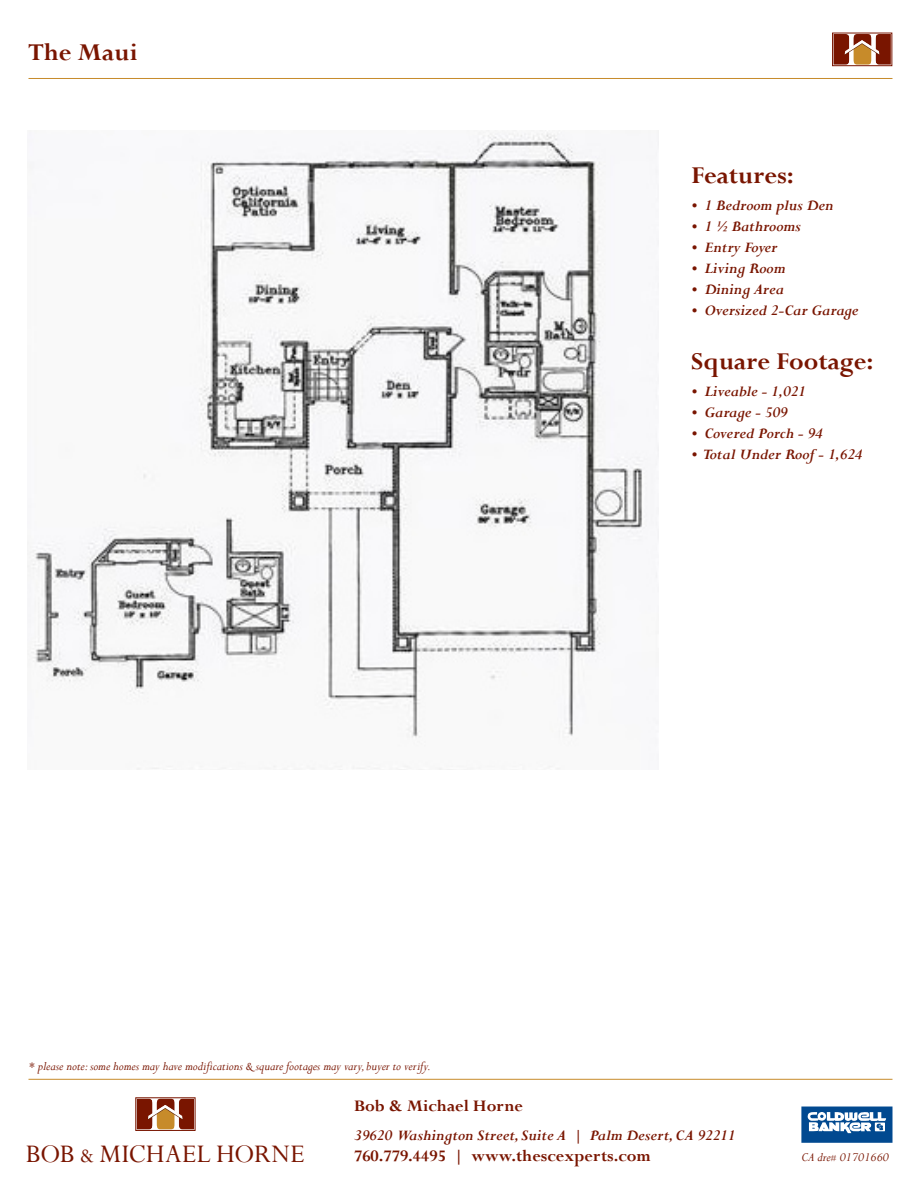
<style>
.page{position:relative;width:918px;height:1188px;background:#fff}
.page>*{position:absolute;margin:0;border:0;box-sizing:border-box;transform-origin:0 0}
.t1{font:28.2px "Perpetua";letter-spacing:-.005em;color:#791500}
.t2{font:700 27px "Perpetua";color:#791500}
.t3{font:700 18px "Perpetua";color:#791500}
.t4{font:italic 700 16.5px "Perpetua";color:#791500}
.t5{font:italic 13.5px "Perpetua";color:#791500}
.s1{font-size:22.95px}
.s2{font-size:9px}
</style>
<div class="page">
<hr style="left:28px;top:78px;width:864px;height:1px;background:#c78b2a">
<svg style="left:801px;top:1107px;width:91px;height:36px"></svg>
<hr style="left:28px;top:1079px;width:864px;height:1px;background:#c78b2a">
<div style="left:136px;top:1098px;width:59px;height:33px;border:1px solid #791500"></div>
<svg style="left:137px;top:1099px;width:57px;height:30px"></svg>
<div style="left:832px;top:33px;width:60px;height:33px;border:1px solid #791500"></div>
<svg style="left:834px;top:34px;width:57px;height:31px"></svg>
<img style="left:27px;top:131px;width:632px;height:638px">
<p class="t2" style="left:28px;top:36px;width:111px">The Maui</p>
<p class="t5" style="left:28px;top:1058px;width:404px">* please note: some homes may have modifications &amp; square footages may vary, buyer to verify.</p>
<p class="t2" style="left:691px;top:159px;width:104px">Features:</p>
<p class="t4" style="left:691px;top:195px;width:144px">• 1 Bedroom plus Den</p>
<p class="t4" style="left:691px;top:216px;width:111px">• 1 ½ Bathrooms</p>
<p class="t4" style="left:691px;top:237px;width:88px">• Entry Foyer</p>
<p class="t4" style="left:691px;top:258px;width:96px">• Living Room</p>
<p class="t4" style="left:691px;top:279px;width:94px">• Dining Area</p>
<p class="t4" style="left:691px;top:300px;width:169px">• Oversized 2-Car Garage</p>
<p class="t2" style="left:691px;top:345px;width:184px">Square Footage:</p>
<p class="t4" style="left:691px;top:381px;width:116px">• Liveable - 1,021</p>
<p class="t4" style="left:691px;top:402px;width:98px">• Garage - 509</p>
<p class="t4" style="left:691px;top:423px;width:133px">• Covered Porch - 94</p>
<p class="t4" style="left:691px;top:444px;width:173px">• Total Under Roof - 1,624</p>
<p class="t3" style="left:354px;top:1095px;width:170px">Bob &amp; Michael Horne</p>
<p class="t4" style="left:354px;top:1125px;width:383px">39620 Washington Street, Suite A | Palm Desert, CA 92211</p>
<h1 class="t1" style="left:26px;top:1136px;width:281px">BOB <span class="s1">&amp;</span> MICHAEL HORNE</h1>
<p class="t3" style="left:354px;top:1145px;width:298px">760.779.4495 | www.thescexperts.com</p>
<p class="t5" style="left:801px;top:1149px;width:89px">CA dre<span class="s2">#</span> 01701660</p>
</div>
